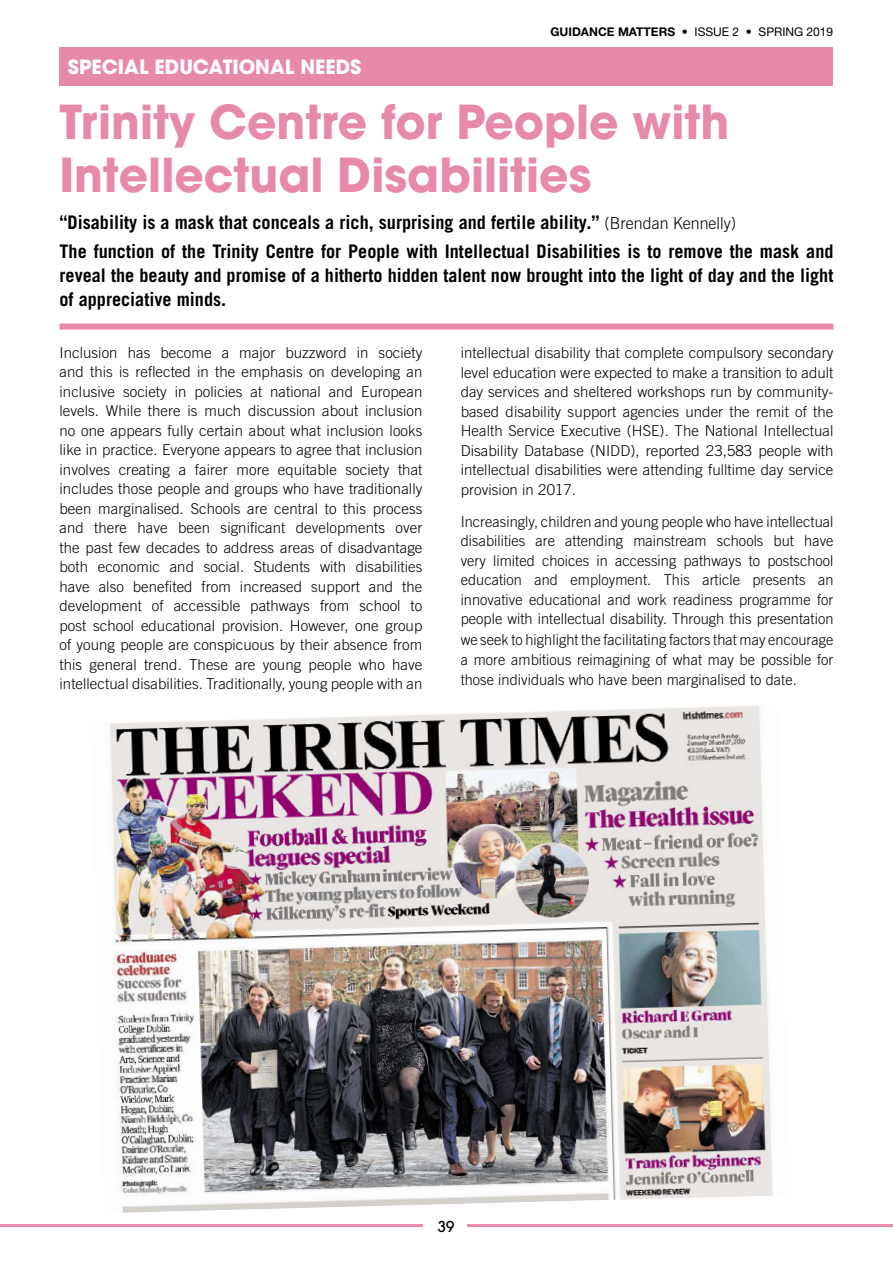
<style>
.page{position:relative;width:893px;height:1263px;background:#fff}
.page>*{position:absolute;margin:0;border:0;box-sizing:border-box;transform-origin:0 0}
.t1{font:700 46.5px/52.5px "Avant Garde";color:#e78aa9}
.t2{font:700 19.5px "Avant Garde";color:#fff}
.t3{font:700 18.75px/29.5px "Trade Gothic";color:#000}
.t4{font:300 15px/19.5px "Trade Gothic";letter-spacing:.005em;color:#000;text-align:justify}
.t5{font:500 15px "Avant Garde";color:#000}
.t6{font:700 12px "Helvetica Neue";color:#000}
.s1{font-weight:400}
.s2{font-weight:300;font-size:16.5px}
</style>
<div class="page">
<div style="left:59px;top:47px;width:774px;height:39px;background:#e78aa9"></div>
<div style="left:60px;top:324px;width:773px;height:6px;background:#e78aa9"></div>
<hr style="left:0;top:1224px;width:893px;height:3px;background:#e78aa9">
<div style="left:423px;top:1209px;width:44px;height:54px;background:#fff"></div>
<img style="left:110px;top:705px;width:663px;height:508px">
<h2 class="t2" style="left:68px;top:54px;width:295px">SPECIAL EDUCATIONAL NEEDS</h2>
<p class="t6" style="left:551px;top:24px;width:284px">GUIDANCE MATTERS • <span class="s1">ISSUE 2</span> • <span class="s1">SPRING 2019</span></p>
<h1 class="t1" style="left:59px;top:96px;width:671px">Trinity Centre for People with<br>Intellectual Disabilities</h1>
<p class="t3" style="left:60px;top:207px;width:775px">“Disability is a mask that conceals a rich, surprising and fertile ability.” <span class="s2">(Brendan Kennelly)<br></span>The function of the Trinity Centre for People with Intellectual Disabilities is to remove the mask and</p>
<p class="t3" style="left:60px;top:263px;width:775px;line-height:24px">reveal the beauty and promise of a hitherto hidden talent now brought into the light of day and the light of appreciative minds.</p>
<p class="t4" style="left:60px;top:342px;width:364px">Inclusion has become a major buzzword in society and this is reflected in the emphasis on developing an inclusive society in policies at national and European levels. While there is much discussion about inclusion no one appears fully certain about what inclusion looks like in practice. Everyone appears to agree that inclusion involves creating a fairer more equitable society that includes those people and groups who have traditionally been marginalised. Schools are central to this process and there have been significant developments over the past few decades to address areas of disadvantage both economic and social. Students with disabilities have also benefited from increased support and the development of accessible pathways from school to post school educational provision. However, one group of young people are conspicuous by their absence from this general trend. These are young people who have intellectual disabilities. Traditionally, young people with an</p>
<p class="t4" style="left:461px;top:343px;width:374px">intellectual disability that complete compulsory secondary level education were expected to make a transition to adult day services and sheltered workshops run by community&shy;based disability support agencies under the remit of the Health Service Executive (HSE). The National Intellectual Disability Database (NIDD), reported 23,583 people with intellectual disabilities were attending fulltime day service provision in 2017.</p>
<p class="t4" style="left:461px;top:511px;width:374px">Increasingly, children and young people who have intellectual disabilities are attending mainstream schools but have very limited choices in accessing pathways to postschool education and employment. This article presents an innovative educational and work readiness programme for people with intellectual disability. Through this presentation we seek to highlight the facilitating factors that may encourage a more ambitious reimagining of what may be possible for those individuals who have been marginalised to date.</p>
<p class="t5" style="left:438px;top:1217px;width:18px">39</p>
</div>
